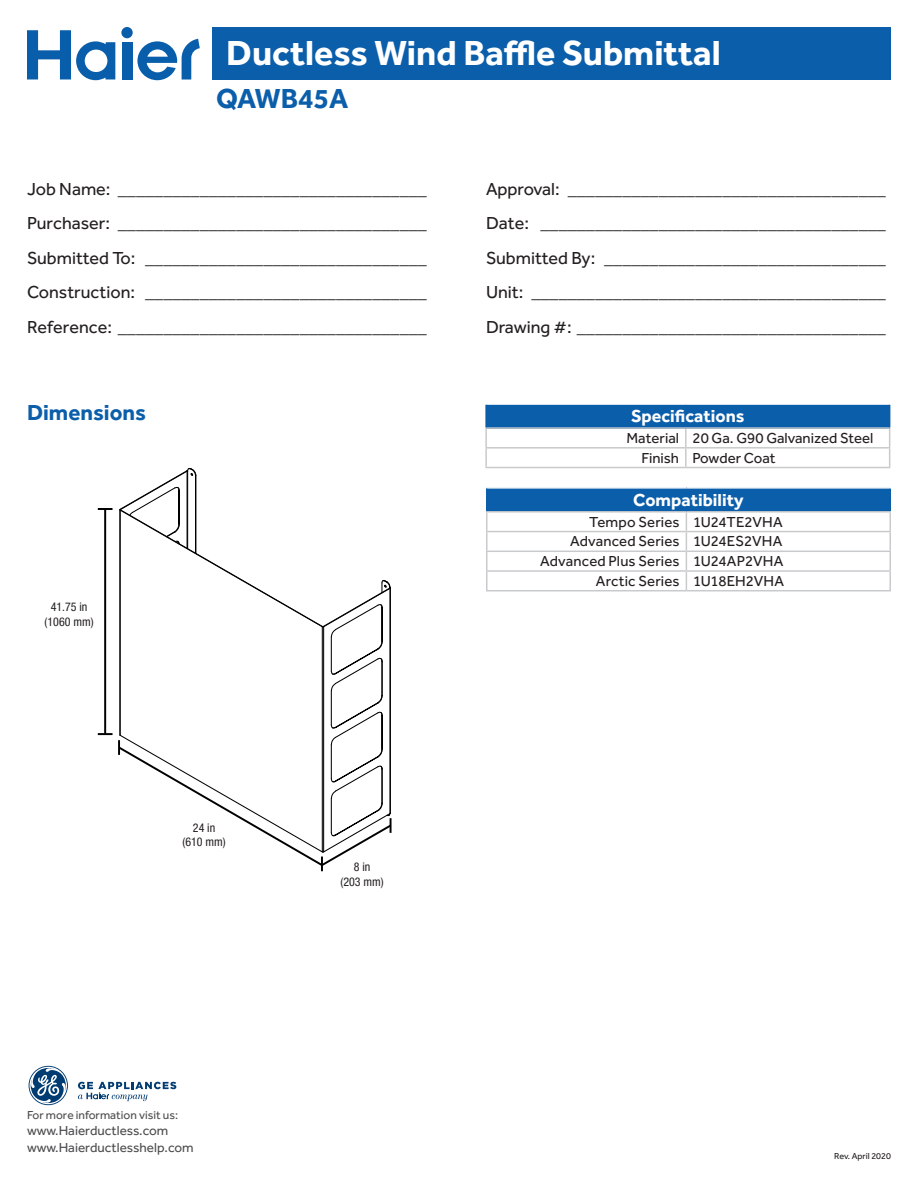
<style>
.page{position:relative;width:918px;height:1188px;background:#fff}
.page>*{position:absolute;margin:0;border:0;box-sizing:border-box;transform-origin:0 0}
.t1{font:700 36px "Effra";color:#fff}
.t2{font:700 28.5px "Effra";color:#0b5eaa}
.t3{font:700 22.5px "Effra";color:#0b5eaa}
.t4{font:18px/34.5px "Effra";color:#231f20;text-align:justify}
.t5{font:700 18px "Effra";color:#fff}
.t6{font:15px/19.8px "Effra";color:#231f20}
.t7{font:13.5px/16.2px "Effra";color:#4d4d4f}
.t8{font:condensed 12px/14.4px "Helvetica Neue LT Std";color:#231f20;text-align:center}
.t9{font:12px "Effra";color:#4d4d4f}
.t10{font:9px "Effra";color:#231f20}
</style>
<div class="page">
<div style="left:122px;top:42px;width:10px;height:38px;background:#085eab"></div>
<div style="left:121px;top:27px;width:12px;height:11px;background:#085eab;border-radius:50%"></div>
<svg style="left:27px;top:30px;width:88px;height:50px"></svg>
<svg style="left:137px;top:39px;width:63px;height:41px"></svg>
<div style="left:213px;top:27px;width:678px;height:53px;background:#0b5eaa"></div>
<div style="left:486px;top:404px;width:404px;height:24px;background:#0b5eaa"></div>
<hr style="left:485px;top:403px;width:201px;height:2px;background:#fff">
<hr style="left:686px;top:403px;width:204px;height:2px;background:#fff">
<hr style="left:485px;top:427px;width:201px;height:2px;background:#c9cacc">
<hr style="left:686px;top:427px;width:204px;height:2px;background:#c9cacc">
<hr style="left:485px;top:447px;width:201px;height:2px;background:#c9cacc">
<svg style="left:485px;top:429px;width:2px;height:38px"></svg>
<hr style="left:686px;top:447px;width:204px;height:2px;background:#c9cacc">
<svg style="left:685px;top:429px;width:2px;height:38px"></svg>
<hr style="left:485px;top:467px;width:201px;height:1px;background:#c9cacc">
<hr style="left:686px;top:467px;width:204px;height:1px;background:#c9cacc">
<hr style="left:485px;top:405px;width:2px;height:22px;background:#0b5eaa">
<svg style="left:889px;top:427px;width:1px;height:40px"></svg>
<div style="left:487px;top:488px;width:403px;height:24px;background:#0b5eaa"></div>
<hr style="left:486px;top:487px;width:200px;height:2px;background:#fff">
<hr style="left:686px;top:487px;width:205px;height:2px;background:#fff">
<hr style="left:486px;top:511px;width:200px;height:2px;background:#c9cacc">
<hr style="left:686px;top:511px;width:205px;height:2px;background:#c9cacc">
<hr style="left:486px;top:531px;width:200px;height:1px;background:#c9cacc">
<hr style="left:686px;top:531px;width:205px;height:1px;background:#c9cacc">
<hr style="left:486px;top:551px;width:200px;height:1px;background:#c9cacc">
<hr style="left:686px;top:551px;width:205px;height:1px;background:#c9cacc">
<hr style="left:486px;top:570px;width:200px;height:2px;background:#c9cacc">
<svg style="left:486px;top:513px;width:2px;height:77px"></svg>
<hr style="left:686px;top:570px;width:205px;height:2px;background:#c9cacc">
<svg style="left:686px;top:513px;width:1px;height:77px"></svg>
<hr style="left:486px;top:590px;width:200px;height:1px;background:#c9cacc">
<hr style="left:686px;top:590px;width:205px;height:1px;background:#c9cacc">
<hr style="left:486px;top:489px;width:2px;height:22px;background:#0b5eaa">
<svg style="left:890px;top:489px;width:1px;height:101px"></svg>
<svg style="left:29px;top:1066px;width:39px;height:39px"></svg>
<svg style="left:78px;top:1082px;width:98px;height:19px"></svg>
<svg style="left:98px;top:468px;width:294px;height:403px"></svg>
<hr style="left:104px;top:509px;width:2px;height:226px;background:#000">
<h1 class="t1" style="left:226px;top:32px;width:496px">Ductless Wind Baffle Submittal</h1>
<h2 class="t2" style="left:216px;top:81px;width:134px">QAWB45A</h2>
<p class="t4" style="left:27px;top:171px;width:401px">Job Name: __________________________________ Purchaser: __________________________________ Submitted To: _______________________________ Construction: _______________________________ Reference: __________________________________</p>
<p class="t4" style="left:486px;top:171px;width:401px">Approval: ___________________________________ Date: ______________________________________ Submitted By: _______________________________ Unit: _______________________________________ Drawing #: __________________________________</p>
<p class="t3" style="left:27px;top:399px;width:120px">Dimensions</p>
<p class="t8" style="left:45px;top:600px;width:51px">41.75 in (1060 mm)</p>
<p class="t8" style="left:182px;top:820px;width:45px">24 in (610 mm)</p>
<p class="t9" style="left:27px;top:1108px;width:153px">For more information visit us:</p>
<p class="t7" style="left:27px;top:1123px;width:168px">www.Haierductless.com www.Haierductlesshelp.com</p>
<p class="t8" style="left:341px;top:860px;width:45px">8 in<br>(203 mm)</p>
<p class="t5" style="left:631px;top:405px;width:115px">Specifications</p>
<p class="t6" style="left:642px;top:428px;width:233px;text-indent:-15px">Material 20 Ga. G90 Galvanized Steel<br>Finish Powder Coat</p>
<p class="t5" style="left:633px;top:489px;width:112px">Compatibility</p>
<p class="t6" style="left:540px;top:512px;width:245px;text-align:right">Tempo Series 1U24TE2VHA<br>Advanced Series 1U24ES2VHA<br>Advanced Plus Series 1U24AP2VHA<br>Arctic Series 1U18EH2VHA</p>
<p class="t10" style="left:834px;top:1151px;width:58px">Rev. April 2020</p>
</div>
